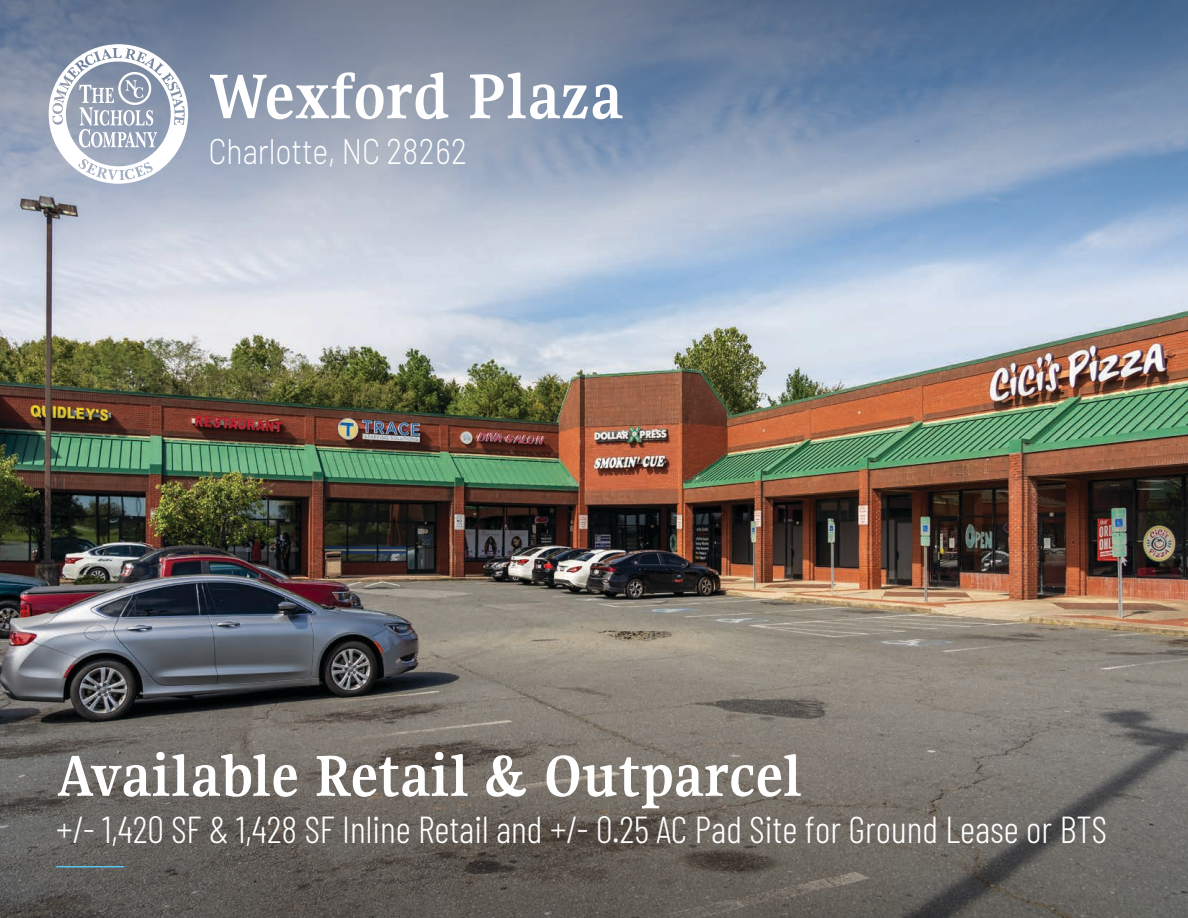
<style>
.page{position:relative;width:1188px;height:918px;background:#fff}
.page>*{position:absolute;margin:0;border:0;box-sizing:border-box;transform-origin:0 0}
.t1{font:700 69.75px "Gupter";letter-spacing:.01em;color:#fff}
.t2{font:700 63.6px "Gupter";letter-spacing:.01em;color:#fff}
.t3{font:300 37.5px "Barlow Condensed";color:#fff}
.t4{font:300 35.7px "Barlow";color:#fff;scale:.84 1}
</style>
<div class="page">
<svg style="left:0;top:0;width:1188px;height:388px;background:#9ba8b9"></svg>
<img style="left:0;top:388px;width:1188px;height:530px">
<hr style="left:56px;top:866px;width:68px;height:1px;background:#58c4f1">
<svg style="left:49px;top:44px;width:139px;height:140px"></svg>
<p class="t1" style="left:208px;top:60px;width:416px">Wexford Plaza</p>
<p class="t4" style="left:208px;top:129px;width:309px">Charlotte, NC 28262</p>
<p class="t2" style="left:56px;top:743px;width:747px">Available Retail &amp; Outparcel</p>
<p class="t3" style="left:56px;top:803px;width:1052px">+/- 1,420 SF &amp; 1,428 SF Inline Retail and +/- 0.25 AC Pad Site for Ground Lease or BTS</p>
</div>
